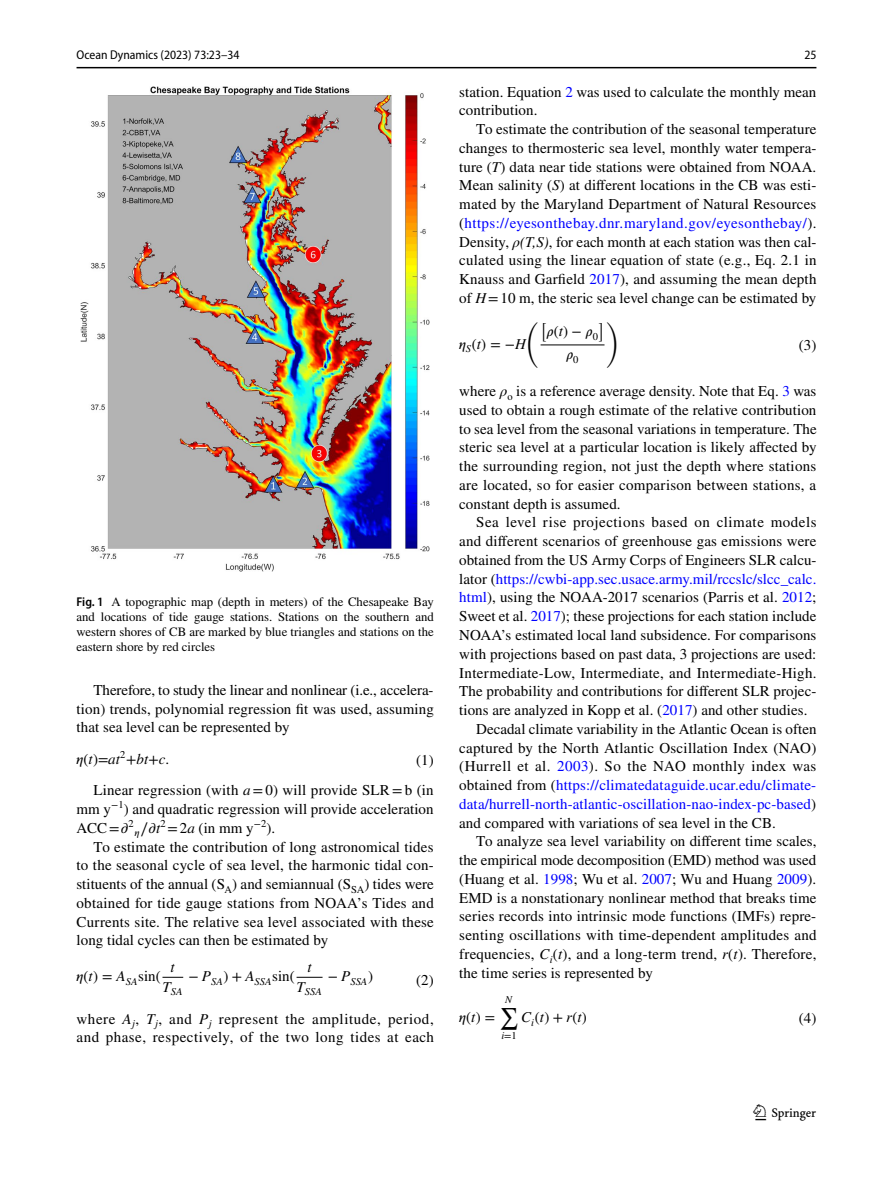
<style>
.page{position:relative;width:893px;height:1187px;background:#fff}
.page>*{position:absolute;margin:0;border:0;box-sizing:border-box;transform-origin:0 0}
.t1{font:22.5px "Springnew Regular 3";color:#000}
.t2{font:15px/18.8px "STIX";letter-spacing:.005em;color:#000;text-align:justify}
.t3{font:15px "STIX";letter-spacing:.005em;color:#00f}
.t4{font:15px/18.8px "STIX";letter-spacing:.035em;color:#000}
.t5{font:15px "STIX";letter-spacing:.03em;color:#000}
.t6{font:15px "STIX Math";color:#000}
.t7{font:15px "STIX Math Regular 2";color:#000}
.t8{font:15px "STIX Math Regular 3";color:#000}
.t9{font:15px "STIX General Italic 5";color:#000}
.t10{font:15px "STIX Math Extensions";color:#000}
.t11{font:italic 15px "STIX General";color:#000}
.t12{font:15px "STIX Math Italic 2";color:#000}
.t13{font:15px "STIX Math Extensions Regular 2";color:#000}
.t14{font:12.75px/15px "STIX";color:#000;text-align:justify}
.t15{font:semi-condensed 12.75px "Myriad Pro";color:#000}
.t16{font:italic 10.5px "STIX General";letter-spacing:-.005em;color:#000}
.t17{font:10.5px "STIX General Italic 3";color:#000}
.s1{color:#00f}
.s2{font-style:italic}
.s3{font-family:"Myriad Pro";font-weight:600;font-stretch:semi-condensed}
.s4{font-family:"STIX Math Italic 5"}
.s5{font-family:"STIX Math Regular 5"}
.s6{font-family:"STIX General"}
.s7{font-family:"STIX Math Italic 4"}
.s8{font-family:"STIX Math Regular 4"}
.s9{font-family:"STIX General Italic 4"}
.s10{font-family:"STIX General";font-style:italic}
.s11{font-family:"STIX Math Italic 2"}
.s12{font-family:"STIX General Italic 2"}
.s13{color:#000}
.s14{font-family:"STIX Math Regular 3"}
.s15{font-family:"STIX General Regular 3"}
.s16{font-family:"STIX Math Italic 3"}
.s17{font-family:"STIX General Italic 3"}
</style>
<div class="page">
<hr style="left:77px;top:67px;width:739px;height:1px;background:#000">
<svg style="left:162px;top:976px;width:21px;height:1px"></svg>
<svg style="left:297px;top:976px;width:26px;height:1px"></svg>
<hr style="left:541px;top:344px;width:63px;height:1px;background:#000">
<img style="left:81px;top:87px;width:348px;height:484px">
<p class="t15" style="left:77px;top:48px;width:165px">Ocean Dynamics (2023) 73:23–34</p>
<p class="t15" style="left:804px;top:48px;width:14px">25</p>
<p class="t2" style="left:459px;top:83px;width:359px">station. Equation <span class="s1">2</span> was used to calculate the monthly mean contribution.</p>
<p class="t2" style="left:459px;top:121px;width:359px;text-indent:17px">To estimate the contribution of the seasonal temperature changes to thermosteric sea level, monthly water tempera&shy;ture (<span class="s2">T</span>) data near tide stations were obtained from NOAA.<br>Mean salinity (<span class="s2">S</span>) at different locations in the CB was esti&shy;mated by the Maryland Department of Natural Resources (<span class="s1">https://eyesonthebay.dnr.maryland.gov/eyesonthebay/</span>).<br>Density, <span class="s2">ρ(T,S)</span>, for each month at each station was then cal&shy;culated using the linear equation of state (e.g., Eq. 2.1 in Knauss and Garfield <span class="s1">2017</span>), and assuming the mean depth of <span class="s2">H</span>=10 m, the steric sea level change can be estimated by</p>
<p class="t14" style="left:77px;top:595px;width:359px"><span class="s3">Fig. 1</span> A topographic map (depth in meters) of the Chesapeake Bay and locations of tide gauge stations. Stations on the southern and western shores of CB are marked by blue triangles and stations on the eastern shore by red circles</p>
<p class="t2" style="left:77px;top:681px;width:359px;text-indent:17px">Therefore, to study the linear and nonlinear (i.e., accelera&shy;tion) trends, polynomial regression fit was used, assuming that sea level can be represented by</p>
<p class="t9" style="left:76px;top:750px;width:95px"><span class="s4">𝜂</span><span class="s5">(</span>t<span class="s5">)</span><span class="s6">=</span>at<sup>2</sup><span class="s6">+</span>bt<span class="s6">+</span>c<span class="s6">.</span></p>
<p class="t2" style="left:416px;top:751px;width:19px">(1)</p>
<p class="t2" style="left:77px;top:781px;width:359px;text-indent:17px">Linear regression (with <span class="s2">a</span>=0) will provide SLR=b (in mm y<sup>−1</sup>) and quadratic regression will provide acceleration ACC=<span class="s7">𝜕</span><sup>2</sup><sub>𝜂</sub><span class="s8">∕</span><span class="s7">𝜕</span><span class="s9">t</span><sup>2</sup> =2<span class="s2">a</span> (in mm y<sup>−2</sup>).</p>
<p class="t2" style="left:77px;top:838px;width:359px;text-indent:17px">To estimate the contribution of long astronomical tides to the seasonal cycle of sea level, the harmonic tidal con&shy;stituents of the annual (S<sub>A</sub>) and semiannual (S<sub>SA</sub>) tides were obtained for tide gauge stations from NOAA’s Tides and Currents site. The relative sea level associated with these long tidal cycles can then be estimated by</p>
<p class="t11" style="left:307px;top:958px;width:6px">t</p>
<p class="t16" style="left:297px;top:985px;width:27px"><sup>T</sup>SSA</p>
<p class="t11" style="left:171px;top:958px;width:6px">t</p>
<p class="t16" style="left:162px;top:985px;width:21px"><sup>T</sup>SA</p>
<p class="t6" style="left:188px;top:970px;width:108px">− <span class="s10">P</span><sub>SA</sub>) + <span class="s10">A</span><sub>SSA</sub>sin(</p>
<p class="t6" style="left:76px;top:970px;width:86px"><span class="s2">𝜂</span>(<span class="s10">t</span>) = <span class="s10">A</span><sub>SA</sub>sin(</p>
<p class="t16" style="left:328px;top:974px;width:47px"><sup>−</sup> <sup>P</sup>SSA<sup>)</sup></p>
<p class="t2" style="left:416px;top:971px;width:19px">(2)</p>
<p class="t4" style="left:77px;top:1010px;width:359px">where <span class="s2">A</span><sub>j</sub>, <span class="s2">T</span><sub>j</sub>, and <span class="s2">P</span><sub>j</sub> represent the amplitude, period, and phase, respectively, of the two long tides at each</p>
<p class="t10" style="left:527px;top:309px;width:21px">([</p>
<p class="t7" style="left:546px;top:325px;width:53px"><span class="s11">𝜌</span>(<span class="s12">t</span>) − <span class="s11">𝜌</span><sub>0</sub></p>
<p class="t10" style="left:599px;top:309px;width:21px">])</p>
<p class="t7" style="left:459px;top:338px;width:69px"><span class="s11">𝜂</span><sub>S</sub>(<span class="s12">t</span>) = −<span class="s12">H</span></p>
<p class="t2" style="left:799px;top:337px;width:19px">(3)</p>
<p class="t12" style="left:566px;top:349px;width:14px">𝜌<sub>0</sub></p>
<p class="t2" style="left:459px;top:382px;width:359px">where <span class="s2">ρ</span><sub>o</sub> is a reference average density. Note that Eq. <span class="s1">3</span> was used to obtain a rough estimate of the relative contribution to sea level from the seasonal variations in temperature. The steric sea level at a particular location is likely affected by the surrounding region, not just the depth where stations are located, so for easier comparison between stations, a constant depth is assumed.</p>
<p class="t4" style="left:476px;top:514px;width:342px">Sea level rise projections based on climate models</p>
<p class="t2" style="left:459px;top:532px;width:359px">and different scenarios of greenhouse gas emissions were</p>
<p class="t2" style="left:459px;top:551px;width:359px">obtained from the US Army Corps of Engineers SLR calcu-</p>
<p class="t3" style="left:459px;top:568px;width:359px"><span class="s13">lator (</span>https://cwbi-app.sec.usace.army.mil/rccslc/slcc_calc.</p>
<p class="t2" style="left:459px;top:589px;width:359px"><span class="s1">html</span>), using the NOAA-2017 scenarios (Parris et al. <span class="s1">2012</span>;</p>
<p class="t2" style="left:459px;top:607px;width:359px">Sweet et al. <span class="s1">2017</span>); these projections for each station include</p>
<p class="t2" style="left:459px;top:626px;width:359px">NOAA’s estimated local land subsidence. For comparisons</p>
<p class="t2" style="left:459px;top:645px;width:359px">with projections based on past data, 3 projections are used:</p>
<p class="t2" style="left:459px;top:664px;width:359px">Intermediate-Low, Intermediate, and Intermediate-High.</p>
<p class="t2" style="left:459px;top:682px;width:359px">The probability and contributions for different SLR projec-</p>
<p class="t2" style="left:459px;top:701px;width:350px">tions are analyzed in Kopp et al. (<span class="s1">2017</span>) and other studies.</p>
<p class="t2" style="left:476px;top:720px;width:342px">Decadal climate variability in the Atlantic Ocean is often</p>
<p class="t2" style="left:459px;top:739px;width:359px">captured by the North Atlantic Oscillation Index (NAO)</p>
<p class="t5" style="left:459px;top:756px;width:359px">(Hurrell et al. <span class="s1">2003</span>). So the NAO monthly index was</p>
<p class="t3" style="left:459px;top:774px;width:359px"><span class="s13">obtained from (</span>https://climatedataguide.ucar.edu/climate-</p>
<p class="t3" style="left:459px;top:793px;width:358px">data/hurrell-north-atlantic-oscillation-nao-index-pc-based<span class="s13">)</span></p>
<p class="t2" style="left:459px;top:814px;width:318px">and compared with variations of sea level in the CB.</p>
<p class="t2" style="left:476px;top:832px;width:342px">To analyze sea level variability on different time scales,</p>
<p class="t2" style="left:459px;top:851px;width:358px">the empirical mode decomposition (EMD) method was used</p>
<p class="t2" style="left:459px;top:870px;width:358px">(Huang et al. <span class="s1">1998</span>; Wu et al. <span class="s1">2007</span>; Wu and Huang <span class="s1">2009</span>).</p>
<p class="t2" style="left:459px;top:889px;width:359px">EMD is a nonstationary nonlinear method that breaks time</p>
<p class="t2" style="left:459px;top:907px;width:358px">series records into intrinsic mode functions (IMFs) repre-</p>
<p class="t2" style="left:459px;top:926px;width:359px">senting oscillations with time-dependent amplitudes and</p>
<p class="t2" style="left:459px;top:945px;width:359px">frequencies, <span class="s2">C</span><sub>i</sub>(<span class="s2">t</span>), and a long-term trend, <span class="s2">r</span>(<span class="s2">t</span>). Therefore,</p>
<p class="t2" style="left:459px;top:964px;width:195px">the time series is represented by</p>
<p class="t13" style="left:499px;top:994px;width:21px">∑<sup>N</sup></p>
<p class="t17" style="left:501px;top:1029px;width:17px">i<span class="s14">=</span><span class="s15">1</span></p>
<p class="t8" style="left:459px;top:1011px;width:38px"><span class="s16">𝜂</span>(<span class="s17">t</span>) =</p>
<p class="t2" style="left:799px;top:1009px;width:19px">(4)</p>
<p class="t8" style="left:521px;top:1011px;width:67px"><span class="s17">C</span><sub>i</sub>(<span class="s17">t</span>) + <span class="s17">r</span>(<span class="s17">t</span>)</p>
<h1 class="t1" style="left:755px;top:1104px;width:62px">1 3</h1>
</div>
